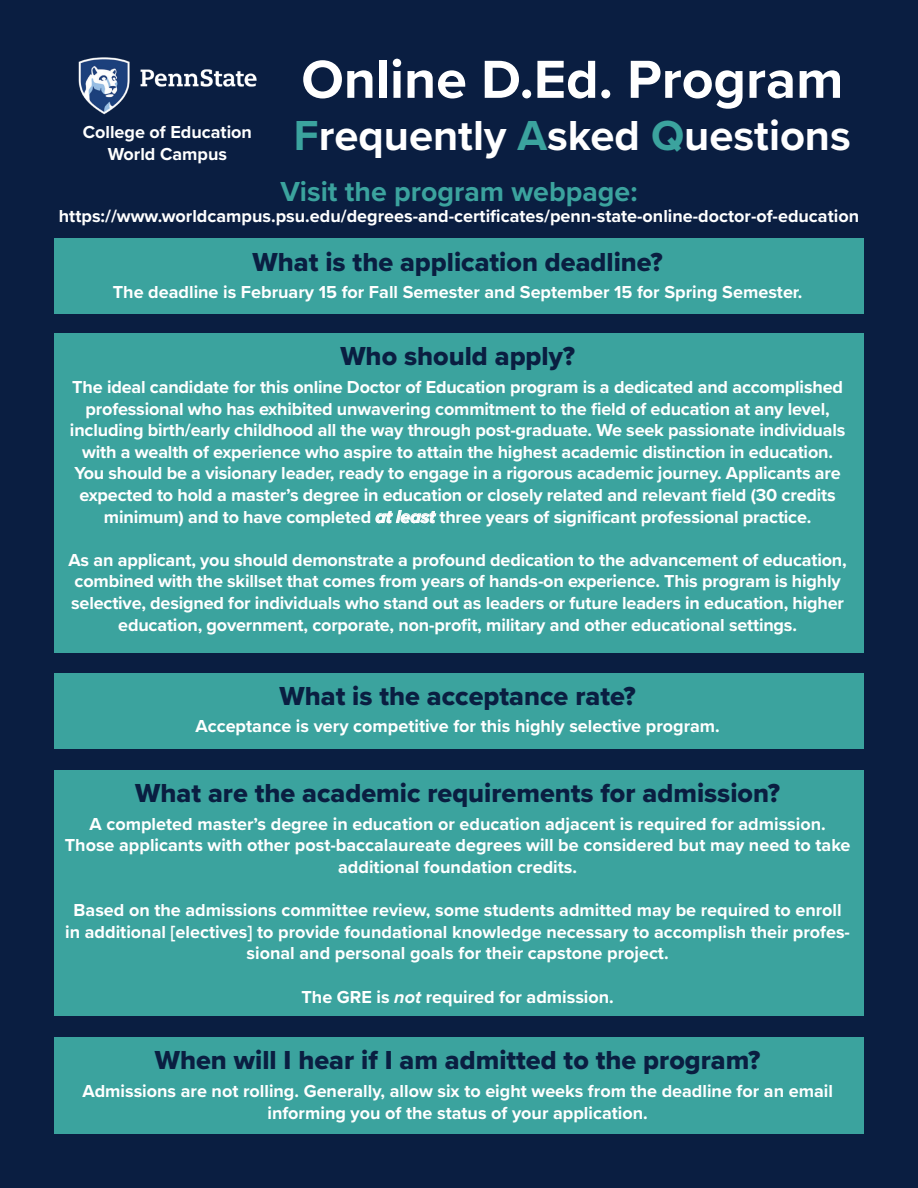
<style>
.page{position:relative;width:918px;height:1188px;background:#0a1e41}
.page>*{position:absolute;margin:0;border:0;box-sizing:border-box;transform-origin:0 0}
.t1{font:700 55.5px "Proxima Nova";color:#fff}
.t2{font:700 43.5px "Proxima Nova";color:#fff}
.t3{font:700 28.5px "Proxima Nova";color:#3ba39e}
.t4{font:27px "Proxima Nova Extrabld";color:#0a1e41}
.t5{font:700 18px/21.6px "Proxima Nova";letter-spacing:-.01em;color:#fff;text-align:center}
.s1{color:#3ba39e}
.s2{font-style:italic}
</style>
<div class="page">
<div style="left:54px;top:238px;width:810px;height:76px;background:#3ba39e"></div>
<div style="left:54px;top:333px;width:810px;height:319px;background:#3ba39e"></div>
<div style="left:54px;top:673px;width:810px;height:75px;background:#3ba39e"></div>
<div style="left:54px;top:1037px;width:810px;height:97px;background:#3ba39e"></div>
<div style="left:54px;top:770px;width:810px;height:245px;background:#3ba39e"></div>
<img style="left:78px;top:57px;width:179px;height:58px">
<p class="t5" style="left:83px;top:121px;width:171px">College of Education<br>World Campus</p>
<h1 class="t1" style="left:301px;top:38px;width:544px">Online D.Ed. Program</h1>
<h2 class="t2" style="left:294px;top:103px;width:559px"><span class="s1">F</span>requently <span class="s1">A</span>sked <span class="s1">Q</span>uestions</h2>
<h3 class="t3" style="left:280px;top:170px;width:359px">Visit the program webpage:</h3>
<p class="t5" style="left:59px;top:205px;width:802px">https://www.worldcampus.psu.edu/degrees-and-certificates/penn-state-online-doctor-of-education</p>
<h3 class="t4" style="left:253px;top:241px;width:412px">What is the application deadline?</h3>
<p class="t5" style="left:113px;top:281px;width:691px">The deadline is February 15 for Fall Semester and September 15 for Spring Semester.</p>
<h3 class="t4" style="left:340px;top:336px;width:236px">Who should apply?</h3>
<p class="t5" style="left:70px;top:376px;width:777px">The ideal candidate for this online Doctor of Education program is a dedicated and accomplished professional who has exhibited unwavering commitment to the field of education at any level, including birth/early childhood all the way through post-graduate. We seek passionate individuals with a wealth of experience who aspire to attain the highest academic distinction in education.<br>You should be a visionary leader, ready to engage in a rigorous academic journey. Applicants are expected to hold a master’s degree in education or closely related and relevant field (30 credits minimum) and to have completed <span class="s2">at least</span> three years of significant professional practice.</p>
<p class="t5" style="left:69px;top:549px;width:780px">As an applicant, you should demonstrate a profound dedication to the advancement of education, combined with the skillset that comes from years of hands-on experience. This program is highly selective, designed for individuals who stand out as leaders or future leaders in education, higher education, government, corporate, non-profit, military and other educational settings.</p>
<h3 class="t4" style="left:279px;top:676px;width:358px">What is the acceptance rate?</h3>
<p class="t5" style="left:195px;top:715px;width:526px">Acceptance is very competitive for this highly selective program.</p>
<h3 class="t4" style="left:135px;top:773px;width:646px">What are the academic requirements for admission?</h3>
<p class="t5" style="left:65px;top:813px;width:787px">A completed master’s degree in education or education adjacent is required for admission.<br>Those applicants with other post-baccalaureate degrees will be considered but may need to take additional foundation credits.</p>
<p class="t5" style="left:65px;top:899px;width:786px">Based on the admissions committee review, some students admitted may be required to enroll in additional [electives] to provide foundational knowledge necessary to accomplish their profes&shy;sional and personal goals for their capstone project.</p>
<p class="t5" style="left:301px;top:985px;width:314px">The GRE is <span class="s2">not</span> required for admission.</p>
<h3 class="t4" style="left:155px;top:1040px;width:607px">When will I hear if I am admitted to the program?</h3>
<p class="t5" style="left:82px;top:1080px;width:752px">Admissions are not rolling. Generally, allow six to eight weeks from the deadline for an email informing you of the status of your application.</p>
</div>
